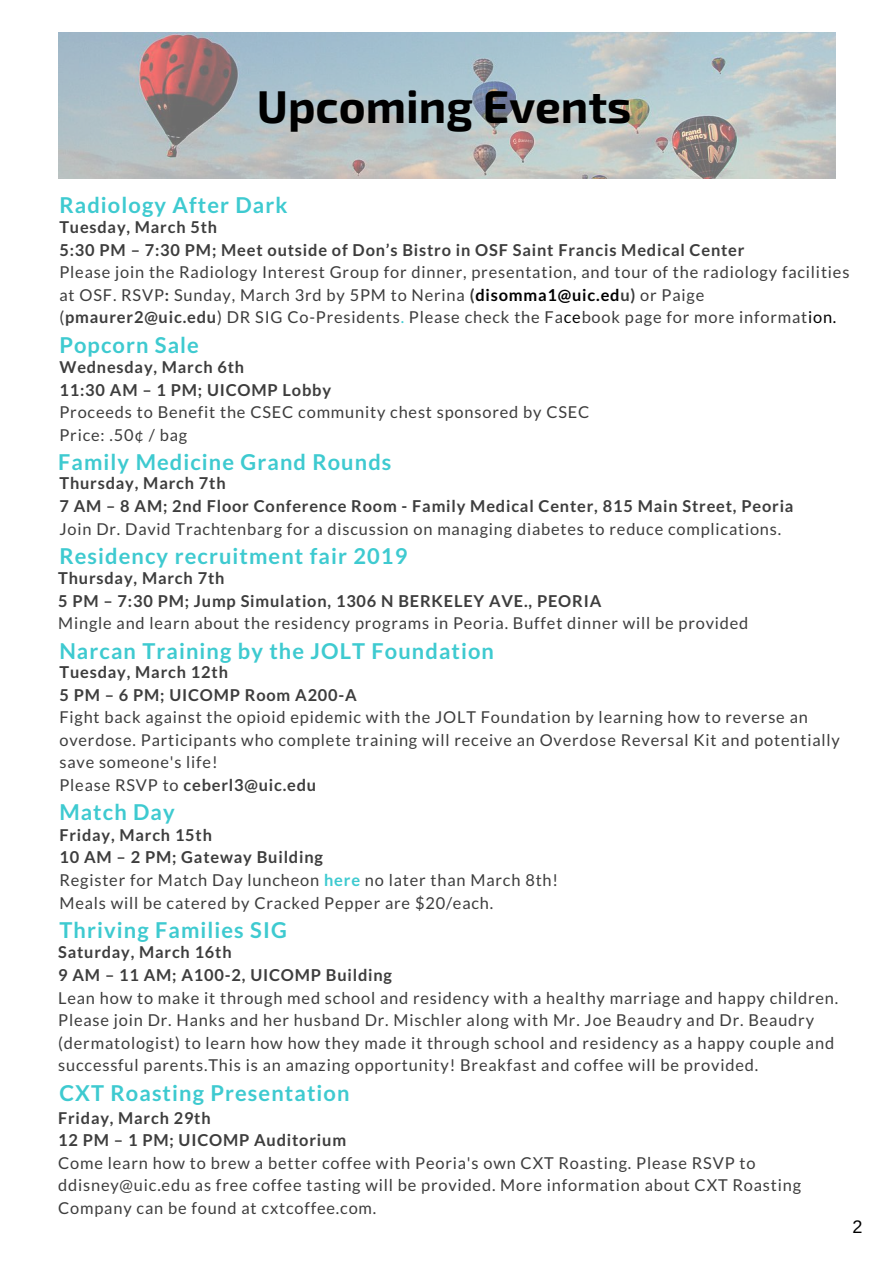
<style>
.page{position:relative;width:894px;height:1264px;background:#fff}
.page>*{position:absolute;margin:0;border:0;box-sizing:border-box;transform-origin:0 0}
.t1{font:700 45.9px "Exo 2";color:#000}
.t2{font:700 21.9px "Lato";letter-spacing:.05em;color:#3ecad0}
.t3{font:18px "Arimo";color:#000}
.t4{font:16.35px/22.5px "Lato";letter-spacing:.05em;color:#3d3d3d}
.t5{font:700 16.35px/22.5px "Lato";letter-spacing:.05em;color:#3d3d3d}
.s1{font-weight:700}
.s2{font-weight:700;color:#000}
.s3{color:#3ecad0}
.s4{color:#000}
.s5{font-weight:700;color:#3ecad0}
</style>
<div class="page">
<img style="left:58px;top:32px;width:777px;height:146px">
<h1 class="t1" style="left:257px;top:77px;width:376px">Upcoming Events</h1>
<h2 class="t2" style="left:59px;top:191px;width:229px">Radiology After Dark</h2>
<p class="t5" style="left:59px;top:215px;width:686px">Tuesday, March 5th<br>5:30 PM – 7:30 PM; Meet outside of Don’s Bistro in OSF Saint Francis Medical Center</p>
<p class="t4" style="left:59px;top:261px;width:791px">Please join the Radiology Interest Group for dinner, presentation, and tour of the radiology facilities at OSF. RSVP<span class="s1">:</span> Sunday, March 3rd by 5PM to Nerina <span class="s1">(</span><span class="s2">disomma1@uic.ed</span><span class="s1">u)</span> or Paige (<span class="s1">pmaurer2@uic.edu</span>) DR SIG Co-Presidents<span class="s3">.</span> Please check the Fa<span class="s4">ce</span>book page for more informat<span class="s4">ion.</span></p>
<h2 class="t2" style="left:59px;top:331px;width:141px">Popcorn Sale</h2>
<p class="t5" style="left:59px;top:355px;width:273px">Wednesday, March 6th<br>11:30 AM – 1 PM; UICOMP Lobby</p>
<p class="t4" style="left:59px;top:401px;width:531px">Proceeds to Benefit the CSEC community chest sponsored by CSEC<br>Price: .50¢ / bag</p>
<h2 class="t2" style="left:58px;top:448px;width:334px">Family Medicine Grand Rounds</h2>
<p class="t5" style="left:59px;top:472px;width:735px">Thursday, March 7th<br>7 AM – 8 AM; 2nd Floor Conference Room - Family Medical Center, 815 Main Street, Peoria</p>
<p class="t4" style="left:59px;top:517px;width:723px">Join Dr. David Trachtenbarg for a discussion on managing diabetes to reduce complications.</p>
<h2 class="t2" style="left:59px;top:542px;width:349px">Residency recruitment fair 2019</h2>
<p class="t5" style="left:58px;top:566px;width:544px">Thursday, March 7th<br>5 PM – 7:30 PM; Jump Simulation, 1306 N BERKELEY AVE., PEORIA</p>
<p class="t4" style="left:58px;top:611px;width:691px">Mingle and learn about the residency programs in Peoria. Buffet dinner will be provided</p>
<h2 class="t2" style="left:59px;top:637px;width:436px">Narcan Training by the JOLT Foundation</h2>
<p class="t5" style="left:59px;top:660px;width:299px">Tuesday, March 12th<br>5 PM – 6 PM; UICOMP Room A200-A</p>
<p class="t4" style="left:59px;top:705px;width:781px">Fight back against the opioid epidemic with the JOLT Foundation by learning how to reverse an overdose. Participants who complete training will receive an Overdose Reversal Kit and potentially save someone's life!<br>Please RSVP to <span class="s1">ceberl3@uic.edu</span></p>
<h2 class="t2" style="left:59px;top:798px;width:117px">Match Day</h2>
<p class="t4" style="left:59px;top:823px;width:500px"><span class="s1">Friday, March 15th<br>10 AM – 2 PM; Gateway Building<br></span>Register for Match Day luncheon <span class="s5">here</span> no later than March 8th!<br>Meals will be catered by Cracked Pepper are $20/each.</p>
<h2 class="t2" style="left:59px;top:916px;width:229px">Thriving Families SIG</h2>
<p class="t5" style="left:58px;top:940px;width:335px">Saturday, March 16th<br>9 AM – 11 AM; A100-2, UICOMP Building</p>
<p class="t4" style="left:58px;top:985px;width:781px">Lean how to make it through med school and residency with a healthy marriage and happy children.<br>Please join Dr. Hanks and her husband Dr. Mischler along with Mr. Joe Beaudry and Dr. Beaudry (dermatologist) to learn how how they made it through school and residency as a happy couple and successful parents.This is an amazing opportunity! Breakfast and coffee will be provided.</p>
<h2 class="t2" style="left:59px;top:1078px;width:291px">CXT Roasting Presentation</h2>
<p class="t5" style="left:58px;top:1105px;width:289px">Friday, March 29th<br>12 PM – 1 PM; UICOMP Auditorium</p>
<p class="t4" style="left:58px;top:1151px;width:744px">Come learn how to brew a better coffee with Peoria's own CXT Roasting. Please RSVP to ddisney@uic.edu as free coffee tasting will be provided. More information about CXT Roasting<br>Company can be found at cxtcoffee.com.</p>
<p class="t3" style="left:852px;top:1216px;width:12px">2</p>
</div>
